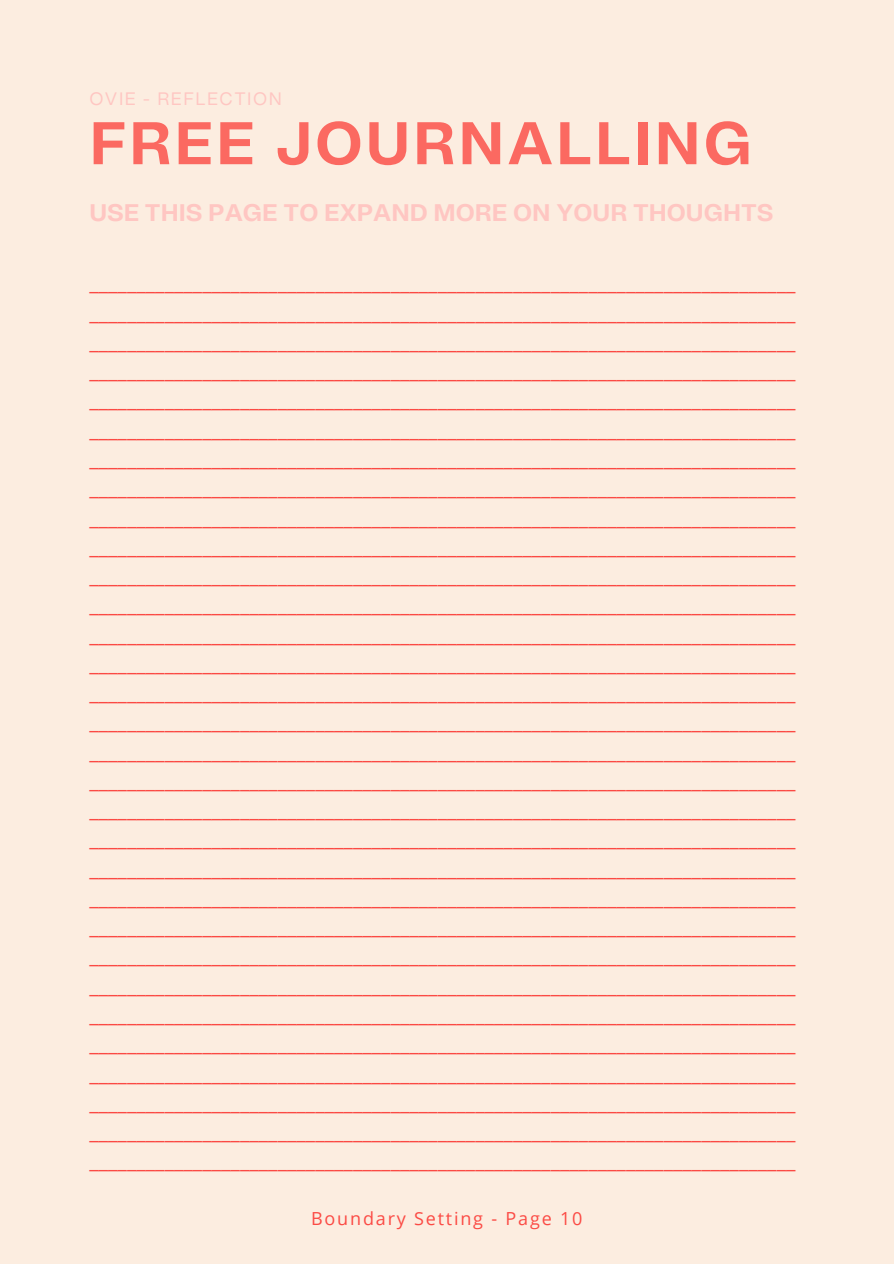
<style>
.page{position:relative;width:894px;height:1264px;background:#fff}
.page>*{position:absolute;margin:0;border:0;box-sizing:border-box;transform-origin:0 0}
.t1{font:700 60px "Tomato Grotesk";letter-spacing:.05em;color:#fb4a44}
.t2{font:700 24px "Tomato Grotesk";color:#ffc6c2}
.t3{font:21px "Open Sans";color:#fb4a44}
.t4{font:18px "Open Sans";letter-spacing:.1em;color:#fb4a44}
.t5{font:18px "Tomato Grotesk";letter-spacing:.085em;color:#ffc6c2}
</style>
<div class="page">
<div style="left:0;top:0;width:893px;height:1263px;background:#fcede0"></div>
<h3 class="t5" style="left:89px;top:90px;width:194px">OVIE - REFLECTION</h3>
<h1 class="t1" style="left:89px;top:116px;width:664px">FREE JOURNALLING</h1>
<p class="t2" style="left:89px;top:202px;width:685px">USE THIS PAGE TO EXPAND MORE ON YOUR THOUGHTS</p>
<h1 class="t3" style="left:89px;top:268px;width:707px">___________________________________________________________________________</h1>
<h2 class="t3" style="left:89px;top:297px;width:707px">___________________________________________________________________________</h2>
<p class="t3" style="left:89px;top:326px;width:707px">___________________________________________________________________________</p>
<p class="t3" style="left:89px;top:356px;width:707px">___________________________________________________________________________</p>
<p class="t3" style="left:89px;top:385px;width:707px">___________________________________________________________________________</p>
<p class="t3" style="left:89px;top:414px;width:707px">___________________________________________________________________________</p>
<p class="t3" style="left:89px;top:443px;width:707px">___________________________________________________________________________</p>
<p class="t3" style="left:89px;top:473px;width:707px">___________________________________________________________________________</p>
<p class="t3" style="left:89px;top:502px;width:707px">___________________________________________________________________________</p>
<p class="t3" style="left:89px;top:531px;width:707px">___________________________________________________________________________</p>
<p class="t3" style="left:89px;top:560px;width:707px">___________________________________________________________________________</p>
<p class="t3" style="left:89px;top:590px;width:707px">___________________________________________________________________________</p>
<p class="t3" style="left:89px;top:619px;width:707px">___________________________________________________________________________</p>
<p class="t3" style="left:89px;top:648px;width:707px">___________________________________________________________________________</p>
<p class="t3" style="left:89px;top:677px;width:707px">___________________________________________________________________________</p>
<p class="t3" style="left:89px;top:707px;width:707px">___________________________________________________________________________</p>
<p class="t3" style="left:89px;top:736px;width:707px">___________________________________________________________________________</p>
<p class="t3" style="left:89px;top:765px;width:707px">___________________________________________________________________________</p>
<p class="t3" style="left:89px;top:794px;width:707px">___________________________________________________________________________</p>
<p class="t3" style="left:89px;top:824px;width:707px">___________________________________________________________________________</p>
<p class="t3" style="left:89px;top:853px;width:707px">___________________________________________________________________________</p>
<p class="t3" style="left:89px;top:882px;width:707px">___________________________________________________________________________</p>
<p class="t3" style="left:89px;top:911px;width:707px">___________________________________________________________________________</p>
<p class="t3" style="left:89px;top:941px;width:707px">___________________________________________________________________________</p>
<p class="t3" style="left:89px;top:970px;width:707px">___________________________________________________________________________</p>
<p class="t3" style="left:89px;top:999px;width:707px">___________________________________________________________________________</p>
<p class="t3" style="left:89px;top:1028px;width:707px">___________________________________________________________________________</p>
<p class="t3" style="left:89px;top:1058px;width:707px">___________________________________________________________________________</p>
<p class="t3" style="left:89px;top:1087px;width:707px">___________________________________________________________________________</p>
<p class="t3" style="left:89px;top:1116px;width:707px">___________________________________________________________________________</p>
<p class="t3" style="left:89px;top:1145px;width:707px">___________________________________________________________________________</p>
<p class="t4" style="left:311px;top:1206px;width:273px">Boundary Setting - Page 10</p>
</div>
